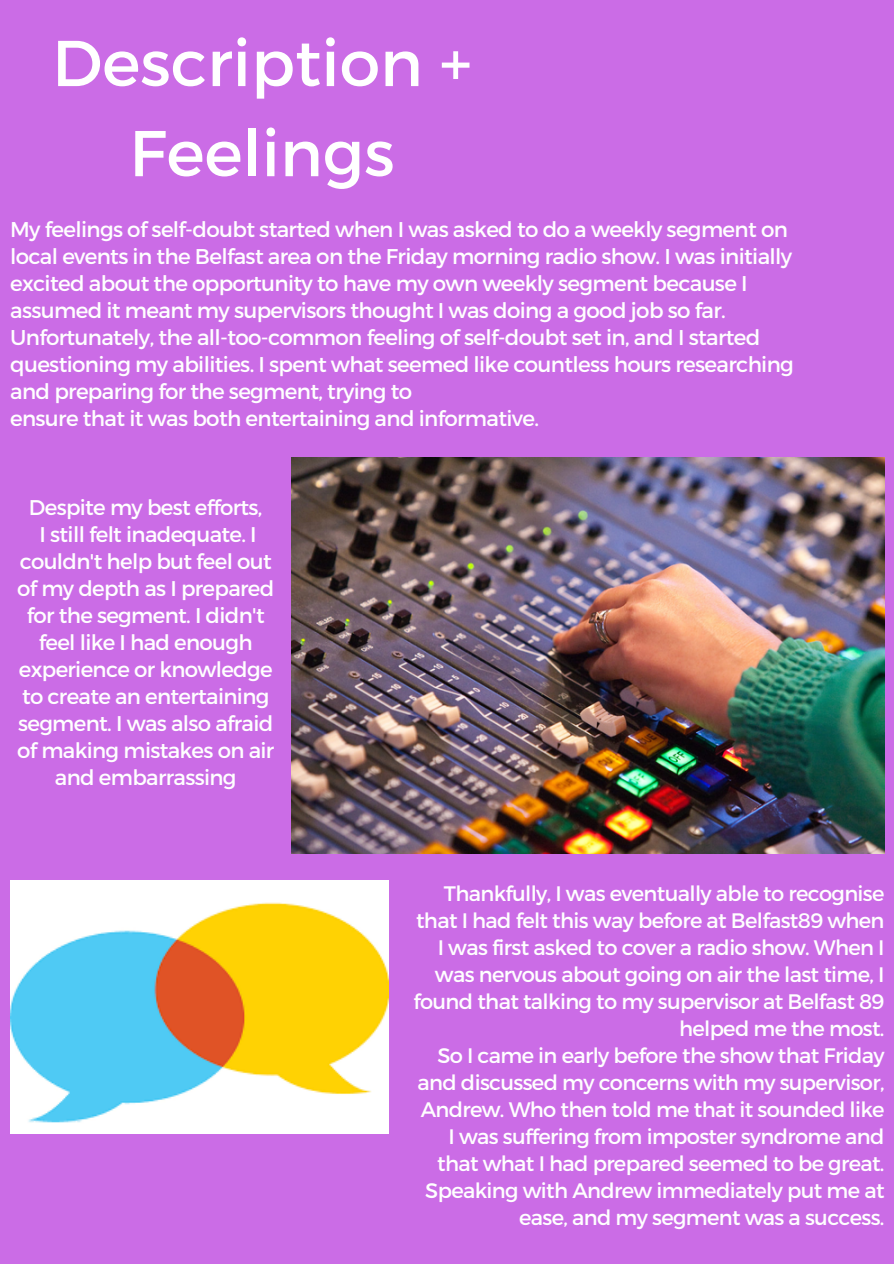
<style>
.page{position:relative;width:894px;height:1264px;background:#fff}
.page>*{position:absolute;margin:0;border:0;box-sizing:border-box;transform-origin:0 0}
.t1{font:64.65px/90.2px "Montserrat";color:#fff;text-align:center}
.t2{font:21.3px/27px "Montserrat";letter-spacing:-.03em;color:#fff}
.t3{font:21px/27px "Montserrat";letter-spacing:-.03em;color:#fff;text-align:right}
</style>
<div class="page">
<div style="left:0;top:0;width:893px;height:1263px;background:#cb6ce6"></div>
<img style="left:291px;top:458px;width:593px;height:395px">
<img style="left:10px;top:880px;width:378px;height:253px">
<h1 class="t1" style="left:52px;top:15px;width:421px">Description +<br>Feelings</h1>
<p class="t2" style="left:10px;top:215px;width:785px">My feelings of self-doubt started when I was asked to do a weekly segment on local events in the Belfast area on the Friday morning radio show. I was initially excited about the opportunity to have my own weekly segment because I assumed it meant my supervisors thought I was doing a good job so far.<br>Unfortunately, the all-too-common feeling of self-doubt set in, and I started questioning my abilities. I spent what seemed like countless hours researching and preparing for the segment, trying to<br>ensure that it was both entertaining and informative.</p>
<p class="t2" style="left:17px;top:492px;width:258px;text-align:center">Despite my best efforts,<br>I still felt inadequate. I couldn't help but feel out of my depth as I prepared for the segment. I didn't feel like I had enough experience or knowledge to create an entertaining segment. I was also afraid of making mistakes on air and embarrassing</p>
<p class="t3" style="left:413px;top:878px;width:472px">Thankfully, I was eventually able to recognise that I had felt this way before at Belfast89 when I was first asked to cover a radio show. When I was nervous about going on air the last time, I found that talking to my supervisor at Belfast 89 helped me the most.<br>So I came in early before the show that Friday and discussed my concerns with my supervisor, Andrew. Who then told me that it sounded like I was suffering from imposter syndrome and that what I had prepared seemed to be great.<br>Speaking with Andrew immediately put me at ease, and my segment was a success.</p>
</div>
